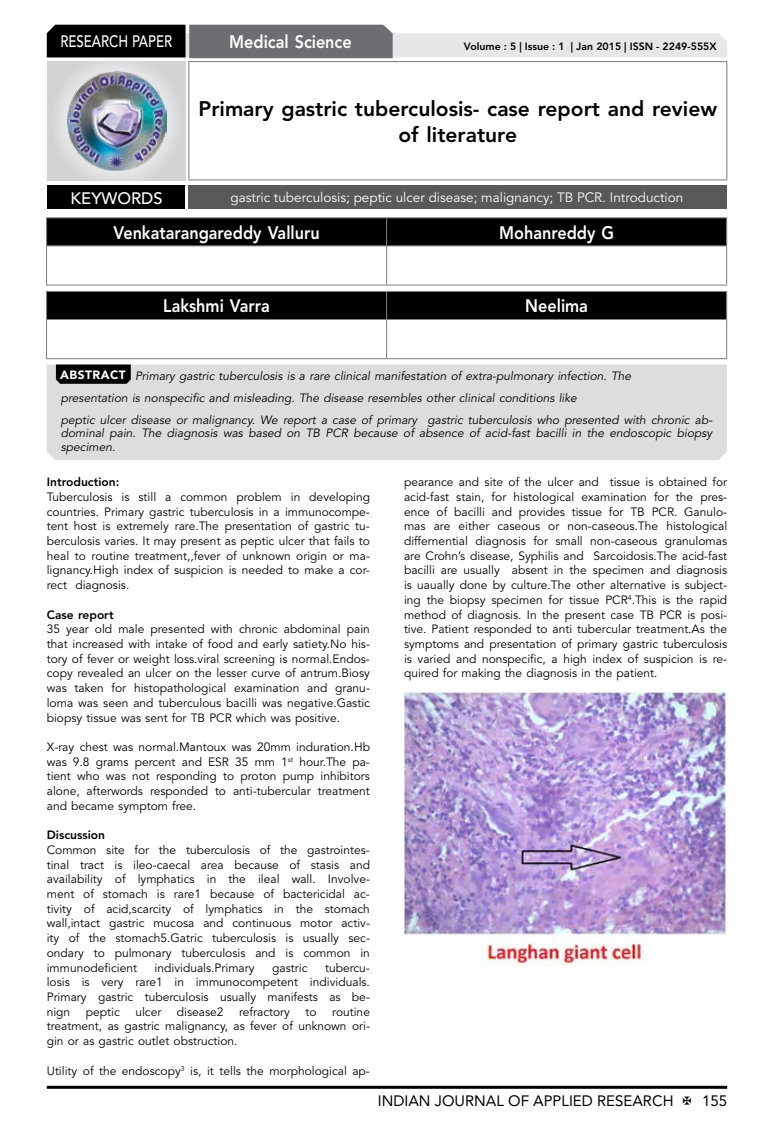
<style>
.page{position:relative;width:774px;height:1136px;background:#fff}
.page>*{position:absolute;margin:0;border:0;box-sizing:border-box;transform-origin:0 0}
.t1{font:800 21px/26.2px "Avenir LT Std";color:#000;text-align:center}
.t2{font:800 18px "Avenir LT Std";color:#fff;scale:.9 1}
.t3{font:500 16.5px "Avenir LT Std";color:#fff;scale:.8 1}
.t4{font:500 16.5px "Avenir LT Std";color:#fff}
.t5{font:15px "Avenir LT Std";color:#000}
.t6{font:13.5px "Avenir LT Std";color:#fff}
.t7{font:12px/14.7px "Avenir LT Std";color:#000;text-align:justify}
.t8{font:italic 12px/22px "Avenir LT Std";color:#000}
.t9{font:800 12px "Avenir LT Std";color:#000}
.t10{font:800 10.5px "Avenir LT Std";color:#000}
.s1{font-weight:900;font-style:normal;color:#fff}
</style>
<div class="page">
<hr style="left:47px;top:1085px;width:680px;height:3px;background:#000">
<div style="left:48px;top:62px;width:137px;height:118px;background:linear-gradient(to right,#d9dadb,#d9dadb)"></div>
<img style="left:68px;top:71px;width:99px;height:100px">
<svg style="left:47px;top:25px;width:680px;height:33px;background:#979899"></svg>
<hr style="left:188px;top:61px;width:539px;height:1px;background:#808285">
<hr style="left:188px;top:62px;width:1px;height:117px;background:#808285">
<hr style="left:726px;top:62px;width:1px;height:117px;background:#808285">
<hr style="left:188px;top:179px;width:539px;height:1px;background:#808285">
<hr style="left:46px;top:217px;width:341px;height:1px;background:#808285">
<hr style="left:387px;top:217px;width:340px;height:1px;background:#808285">
<div style="left:46px;top:218px;width:681px;height:27px;background:#000"></div>
<hr style="left:46px;top:245px;width:341px;height:1px;background:#808285">
<hr style="left:46px;top:246px;width:1px;height:38px;background:#808285">
<hr style="left:387px;top:245px;width:340px;height:1px;background:#808285">
<hr style="left:386px;top:246px;width:1px;height:38px;background:#808285">
<hr style="left:726px;top:246px;width:1px;height:38px;background:#808285">
<hr style="left:46px;top:284px;width:341px;height:1px;background:#808285">
<hr style="left:387px;top:284px;width:340px;height:1px;background:#808285">
<div style="left:46px;top:291px;width:681px;height:28px;background:#000"></div>
<hr style="left:46px;top:319px;width:341px;height:1px;background:#808285">
<hr style="left:46px;top:320px;width:1px;height:38px;background:#808285">
<hr style="left:387px;top:319px;width:340px;height:1px;background:#808285">
<hr style="left:386px;top:320px;width:1px;height:38px;background:#808285">
<hr style="left:726px;top:320px;width:1px;height:38px;background:#808285">
<hr style="left:46px;top:358px;width:341px;height:1px;background:#808285">
<hr style="left:387px;top:358px;width:340px;height:1px;background:#808285">
<div style="left:47px;top:185px;width:139px;height:25px;background:#000"></div>
<div style="left:186px;top:185px;width:541px;height:25px;background:#58595b"></div>
<hr style="left:185px;top:185px;width:3px;height:24px;background:#fff">
<hr style="left:47px;top:209px;width:139px;height:3px;background:#fff">
<hr style="left:186px;top:209px;width:541px;height:3px;background:#fff">
<div style="left:47px;top:364px;width:680px;height:96px;background:#dcddde"></div>
<svg style="left:56px;top:364px;width:75px;height:20px"></svg>
<img style="left:404px;top:692px;width:323px;height:273px">
<h3 class="t3" style="left:60px;top:32px;width:139px">RESEARCH PAPER</h3>
<h2 class="t2" style="left:229px;top:31px;width:138px">Medical Science</h2>
<p class="t10" style="left:464px;top:41px;width:254px">Volume : 5 | Issue : 1 | Jan 2015 | ISSN - 2249-555X</p>
<h1 class="t1" style="left:199px;top:95px;width:520px">Primary gastric tuberculosis- case report and review of literature</h1>
<h3 class="t4" style="left:71px;top:189px;width:94px">KEYWORDS</h3>
<p class="t6" style="left:230px;top:189px;width:454px">gastric tuberculosis; peptic ulcer disease; malignancy; TB PCR. Introduction</p>
<h2 class="t2" style="left:113px;top:222px;width:231px">Venkatarangareddy Valluru</h2>
<h2 class="t2" style="left:499px;top:222px;width:129px">Mohanreddy G</h2>
<h2 class="t2" style="left:163px;top:295px;width:120px">Lakshmi Varra</h2>
<h2 class="t2" style="left:525px;top:295px;width:71px">Neelima</h2>
<p class="t8" style="left:60px;top:365px;width:654px"><span class="s1">ABSTRACT</span> Primary gastric tuberculosis is a rare clinical manifestation of extra-pulmonary infection. The<br>presentation is nonspecific and misleading. The disease resembles other clinical conditions like<br>peptic ulcer disease or malignancy. We report a case of primary gastric tuberculosis who presented with chronic ab-</p>
<p class="t8" style="left:61px;top:426px;width:653px;line-height:13.5px">dominal pain. The diagnosis was based on TB PCR because of absence of acid-fast bacilli in the endoscopic biopsy specimen.</p>
<p class="t9" style="left:47px;top:475px;width:74px">Introduction:</p>
<p class="t7" style="left:47px;top:489px;width:325px">Tuberculosis is still a common problem in developing countries. Primary gastric tuberculosis in a immunocompe&shy;tent host is extremely rare.The presentation of gastric tu&shy;berculosis varies. It may present as peptic ulcer that fails to heal to routine treatment,,fever of unknown origin or ma&shy;lignancy.High index of suspicion is needed to make a cor&shy;rect diagnosis.</p>
<p class="t9" style="left:47px;top:607px;width:68px">Case report</p>
<p class="t7" style="left:47px;top:622px;width:325px">35 year old male presented with chronic abdominal pain that increased with intake of food and early satiety.No his&shy;tory of fever or weight loss.viral screening is normal.Endos&shy;copy revealed an ulcer on the lesser curve of antrum.Biosy was taken for histopathological examination and granu&shy;loma was seen and tuberculous bacilli was negative.Gastic biopsy tissue was sent for TB PCR which was positive.</p>
<p class="t7" style="left:47px;top:739px;width:325px">X-ray chest was normal.Mantoux was 20mm induration.Hb was 9.8 grams percent and ESR 35 mm 1<sup>st</sup> hour.The pa&shy;tient who was not responding to proton pump inhibitors alone, afterwords responded to anti-tubercular treatment and became symptom free.</p>
<p class="t9" style="left:47px;top:827px;width:60px">Discussion</p>
<p class="t7" style="left:47px;top:842px;width:325px">Common site for the tuberculosis of the gastrointes&shy;tinal tract is ileo-caecal area because of stasis and availability of lymphatics in the ileal wall. Involve&shy;ment of stomach is rare1 because of bactericidal ac&shy;tivity of acid,scarcity of lymphatics in the stomach wall,intact gastric mucosa and continuous motor activ&shy;ity of the stomach5.Gatric tuberculosis is usually sec&shy;ondary to pulmonary tuberculosis and is common in immunodeficient</p>
<p class="t7" style="left:404px;top:475px;width:325px">pearance and site of the ulcer and tissue is obtained for acid-fast stain, for histological examination for the pres&shy;ence of bacilli and provides tissue for TB PCR. Ganulo&shy;mas are either caseous or non-caseous.The histological differnential diagnosis for small non-caseous granulomas are Crohn’s disease, Syphilis and Sarcoidosis.The acid-fast bacilli are usually absent in the specimen and diagnosis is uaually done by culture.The other alternative is subject&shy;ing the biopsy specimen for tissue PCR<sup>4</sup>.This is the rapid method of diagnosis. In the present case TB PCR is posi&shy;tive. Patient responded to anti tubercular treatment.As the symptoms and presentation of primary gastric tuberculosis is varied and nonspecific, a high index of suspicion is re&shy;quired for making the diagnosis in the patient.</p>
<p class="t7" style="left:47px;top:960px;width:325px;text-indent:278px">tubercu&shy;losis is very rare1 in immunocompetent individuals.<br>Primary gastric tuberculosis usually manifests as be&shy;nign</p>
<p class="t7" style="left:155px;top:960px;width:101px">individuals.Primary</p>
<p class="t7" style="left:272px;top:960px;width:37px">gastric</p>
<p class="t7" style="left:86px;top:1004px;width:35px">peptic</p>
<p class="t7" style="left:135px;top:1004px;width:27px">ulcer</p>
<p class="t7" style="left:177px;top:1004px;width:48px">disease2</p>
<p class="t7" style="left:239px;top:1004px;width:52px">refractory</p>
<p class="t7" style="left:306px;top:1004px;width:13px">to</p>
<p class="t7" style="left:47px;top:1004px;width:325px;text-indent:285px">routine treatment, as gastric malignancy, as fever of unknown ori&shy;gin or as gastric outlet obstruction.</p>
<p class="t7" style="left:47px;top:1063px;width:325px">Utility of the endoscopy<sup>3</sup> is, it tells the morphological ap-</p>
<p class="t5" style="left:378px;top:1091px;width:297px">INDIAN JOURNAL OF APPLIED RESEARCH</p>
<p class="t5" style="left:702px;top:1091px;width:27px">155</p>
</div>
